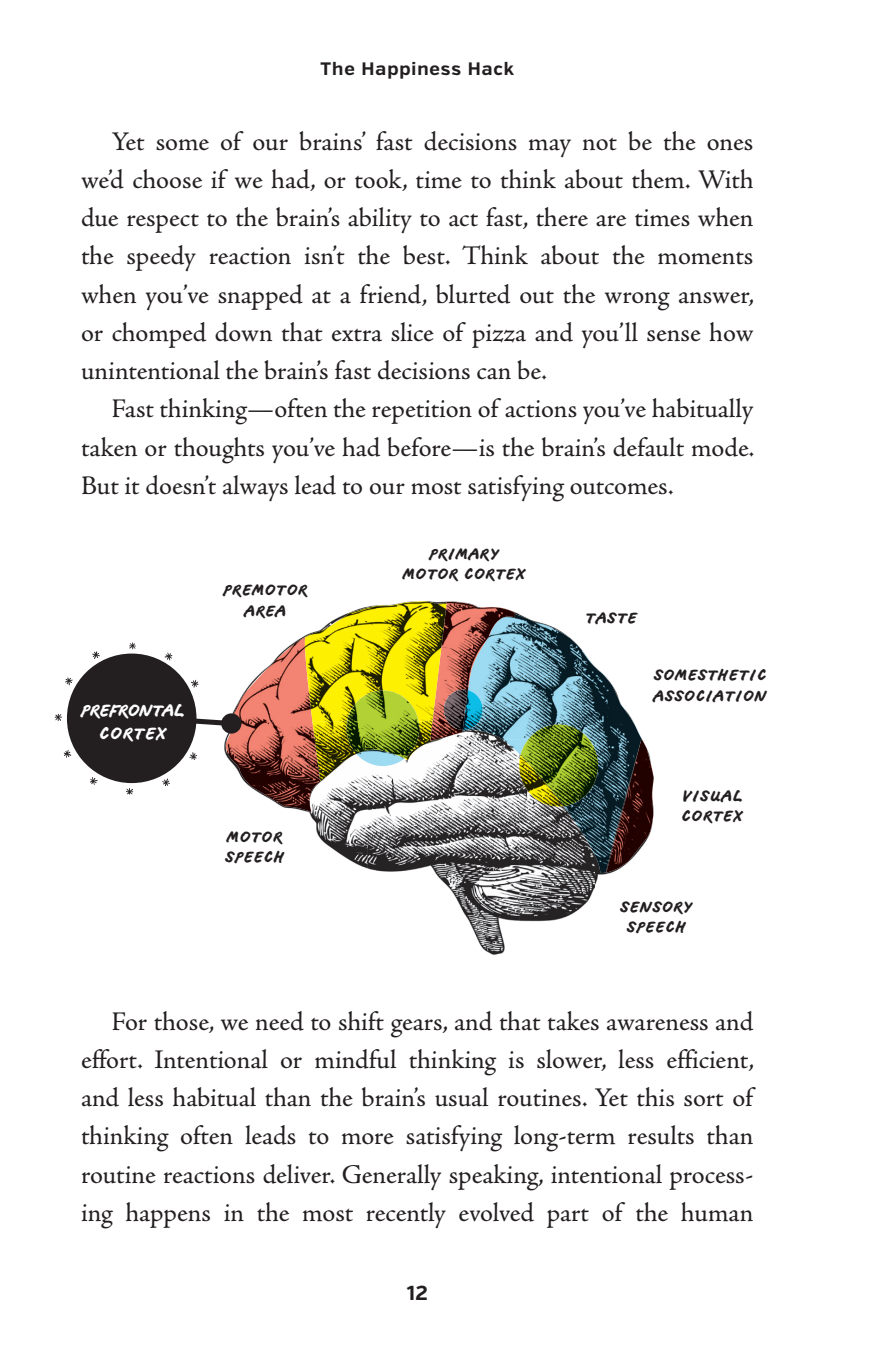
<style>
.page{position:relative;width:875px;height:1361px;background:#fff}
.page>*{position:absolute;margin:0;border:0;box-sizing:border-box;transform-origin:0 0}
.t1{font:28.57px/22.5px "Ropsen Script Bold SC";letter-spacing:-.03em;color:#fff;text-align:center}
.t2{font:27px/38.2px "Adobe Jenson Pro";letter-spacing:-.005em;color:#231f20;text-align:justify}
.t3{font:26.1px/20.5px "Ropsen Script Bold SC";letter-spacing:.01em;color:#231f20}
.t4{font:700 20.25px "Verb";color:#231f20}
.t5{font:700 18px "Verb";letter-spacing:.05em;color:#231f20}
</style>
<div class="page">
<div style="left:67px;top:653px;width:129px;height:130px;background:#231f20;border-radius:50%"></div>
<img style="left:368px;top:741px;width:151px;height:214px">
<img style="left:309px;top:781px;width:59px;height:88px">
<img style="left:519px;top:806px;width:76px;height:116px">
<img style="left:641px;top:739px;width:13px;height:109px">
<img style="left:223px;top:636px;width:116px;height:176px">
<img style="left:515px;top:612px;width:67px;height:127px">
<img style="left:582px;top:650px;width:59px;height:223px">
<img style="left:502px;top:739px;width:18px;height:67px">
<img style="left:564px;top:806px;width:18px;height:27px">
<img style="left:604px;top:739px;width:37px;height:133px">
<img style="left:519px;top:755px;width:1px;height:51px">
<img style="left:520px;top:724px;width:78px;height:82px">
<img style="left:441px;top:602px;width:74px;height:139px">
<img style="left:462px;top:606px;width:53px;height:126px">
<img style="left:305px;top:601px;width:142px;height:121px">
<img style="left:339px;top:721px;width:102px;height:60px">
<img style="left:305px;top:636px;width:34px;height:145px">
<img style="left:347px;top:690px;width:72px;height:68px">
<svg style="left:195px;top:713px;width:42px;height:16px"></svg>
<div style="left:221px;top:713px;width:20px;height:21px;background:#231f20;border-radius:50%"></div>
<img style="left:468px;top:690px;width:15px;height:40px">
<img style="left:444px;top:690px;width:19px;height:40px">
<img style="left:463px;top:690px;width:5px;height:40px">
<svg style="left:54px;top:713px;width:8px;height:8px"></svg>
<svg style="left:64px;top:750px;width:7px;height:8px"></svg>
<svg style="left:91px;top:777px;width:5px;height:8px"></svg>
<svg style="left:126px;top:788px;width:7px;height:6px"></svg>
<svg style="left:162px;top:778px;width:8px;height:8px"></svg>
<svg style="left:189px;top:752px;width:8px;height:8px"></svg>
<svg style="left:191px;top:679px;width:8px;height:9px"></svg>
<svg style="left:164px;top:652px;width:9px;height:9px"></svg>
<svg style="left:129px;top:642px;width:7px;height:7px"></svg>
<svg style="left:92px;top:651px;width:8px;height:8px"></svg>
<svg style="left:65px;top:677px;width:8px;height:8px"></svg>
<p class="t5" style="left:321px;top:58px;width:195px">The Happiness Hack</p>
<p class="t2" style="left:81px;top:123px;width:675px;text-indent:30px">Yet some of our brains’ fast decisions may not be the ones we’d choose if we had, or took, time to think about them. With due respect to the brain’s ability to act fast, there are times when the speedy reaction isn’t the best. Think about the moments when you’ve snapped at a friend, blurted out the wrong answer, or chomped down that extra slice of pizza and you’ll sense how unintentional the brain’s fast decisions can be.</p>
<p class="t2" style="left:81px;top:390px;width:675px;text-indent:30px">Fast thinking— often the repetition of actions you’ve habitually taken or thoughts you’ve had before— is the brain’s default mode.<br>But it doesn’t always lead to our most satisfying outcomes.</p>
<p class="t1" style="left:81px;top:698px;width:105px">prefrontal cortex</p>
<p class="t3" style="left:223px;top:578px;width:86px;text-align:center">premotor area</p>
<p class="t3" style="left:225px;top:825px;width:60px">motor speech</p>
<p class="t3" style="left:402px;top:542px;width:124px;text-align:center">primary motor cortex</p>
<p class="t3" style="left:585px;top:606px;width:53px">taste</p>
<p class="t3" style="left:653px;top:663px;width:115px">somesthetic association</p>
<p class="t3" style="left:681px;top:784px;width:63px">visual cortex</p>
<p class="t3" style="left:620px;top:895px;width:74px">sensory speech</p>
<p class="t2" style="left:81px;top:1002px;width:675px;text-indent:30px">For those, we need to shift gears, and that takes awareness and effort. Intentional or mindful thinking is slower, less efficient, and less habitual than the brain’s usual routines. Yet this sort of thinking often leads to more satisfying long- term results than routine reactions deliver. Generally speaking, intentional process&shy;ing happens in the most recently evolved part of the human</p>
<p class="t4" style="left:407px;top:1281px;width:22px">12</p>
</div>
